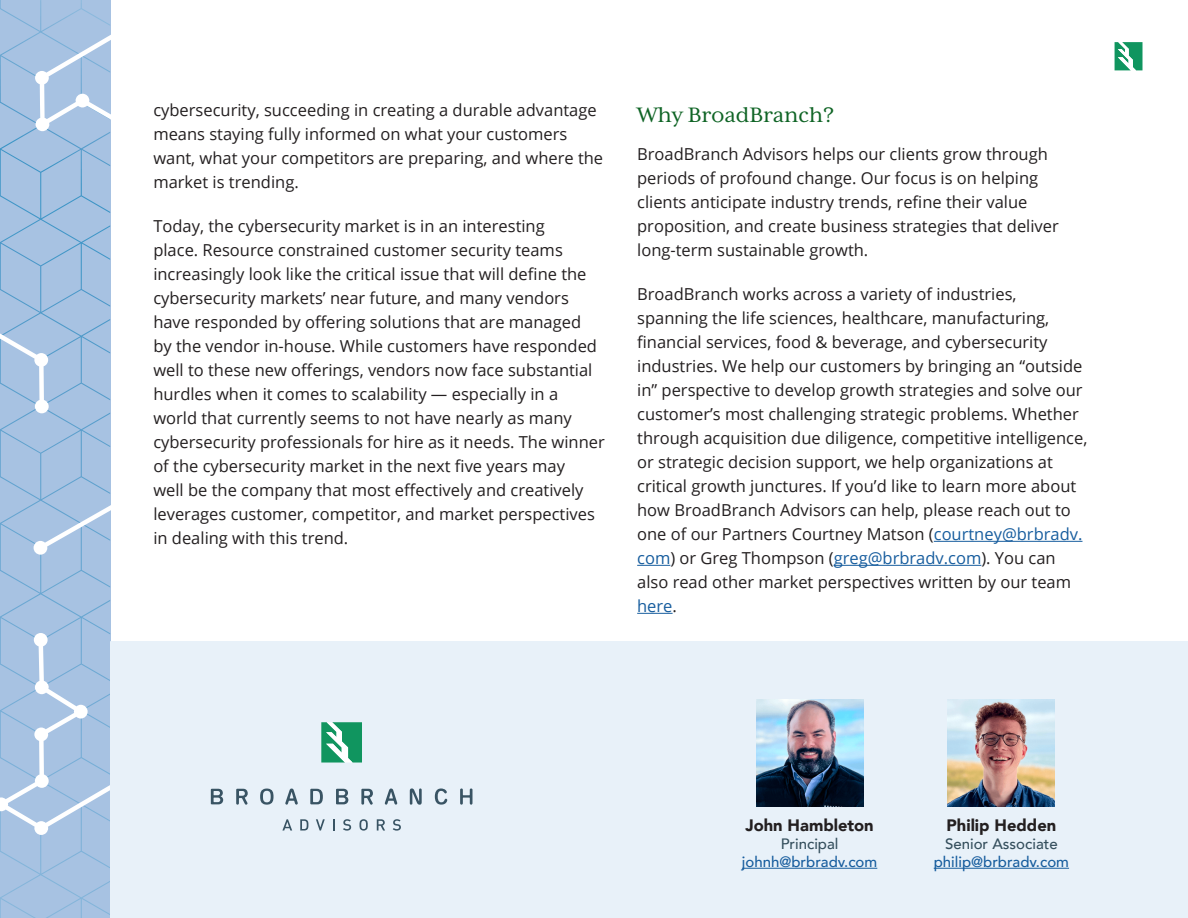
<style>
.page{position:relative;width:1188px;height:918px;background:#fff}
.page>*{position:absolute;margin:0;border:0;box-sizing:border-box;transform-origin:0 0}
.subtitle{font:24px "Mrs Eaves XL Serif OT";color:#0f6425}
.normal_paragragh_text{font:16.5px/24px "Open Sans";color:#231f20}
.t1{font:900 16.5px "Avenir";color:#231f20}
.t2{font:500 15px "Avenir";color:#175d9e}
.t3{font:500 15px "Avenir";color:#354f5d}
.s1{color:#175d9e}
</style>
<div class="page">
<svg style="left:0;top:0;width:110px;height:918px;background:#a3c0e1"></svg>
<svg style="left:35px;top:0;width:75px;height:178px;background:#acc6e3"></svg>
<svg style="left:0;top:633px;width:110px;height:202px;background:#adc7e4"></svg>
<svg style="left:34px;top:494px;width:76px;height:61px;background:#adc7e4"></svg>
<svg style="left:0;top:236px;width:49px;height:177px;background:#a9c4e3"></svg>
<svg style="left:1115px;top:42px;width:28px;height:28px"></svg>
<hr style="left:934px;top:541px;width:148px;height:1px;background:#175d9e">
<hr style="left:637px;top:565px;width:33px;height:1px;background:#175d9e">
<hr style="left:834px;top:565px;width:147px;height:1px;background:#175d9e">
<hr style="left:637px;top:613px;width:36px;height:1px;background:#175d9e">
<div style="left:110px;top:641px;width:1078px;height:277px;background:#e8f1f9"></div>
<svg style="left:321px;top:722px;width:41px;height:41px"></svg>
<svg style="left:211px;top:789px;width:12px;height:15px"></svg>
<svg style="left:236px;top:789px;width:12px;height:16px"></svg>
<svg style="left:260px;top:789px;width:14px;height:16px"></svg>
<svg style="left:285px;top:789px;width:13px;height:16px"></svg>
<svg style="left:310px;top:789px;width:13px;height:15px"></svg>
<svg style="left:336px;top:789px;width:12px;height:15px"></svg>
<svg style="left:361px;top:789px;width:12px;height:16px"></svg>
<svg style="left:385px;top:789px;width:12px;height:16px"></svg>
<svg style="left:410px;top:788px;width:12px;height:17px"></svg>
<svg style="left:435px;top:789px;width:12px;height:16px"></svg>
<svg style="left:460px;top:789px;width:12px;height:16px"></svg>
<svg style="left:282px;top:819px;width:10px;height:12px"></svg>
<svg style="left:300px;top:819px;width:9px;height:12px"></svg>
<svg style="left:316px;top:819px;width:9px;height:12px"></svg>
<svg style="left:333px;top:819px;width:2px;height:12px"></svg>
<svg style="left:343px;top:819px;width:8px;height:12px"></svg>
<svg style="left:359px;top:819px;width:9px;height:12px"></svg>
<svg style="left:377px;top:819px;width:8px;height:12px"></svg>
<svg style="left:393px;top:819px;width:8px;height:12px"></svg>
<hr style="left:934px;top:868px;width:135px;height:1px;background:#175d9e">
<img style="left:948px;top:699px;width:107px;height:108px">
<hr style="left:742px;top:868px;width:135px;height:1px;background:#175d9e">
<img style="left:756px;top:699px;width:107px;height:108px">
<p class="normal_paragragh_text" style="left:153px;top:97px;width:451px">cybersecurity, succeeding in creating a durable advantage means staying fully informed on what your customers want, what your competitors are preparing, and where the market is trending.</p>
<p class="normal_paragragh_text" style="left:153px;top:214px;width:453px">Today, the cybersecurity market is in an interesting<br>place. Resource constrained customer security teams increasingly look like the critical issue that will define the cybersecurity markets’ near future, and many vendors have responded by offering solutions that are managed<br>by the vendor in-house. While customers have responded well to these new offerings, vendors now face substantial hurdles when it comes to scalability — especially in a world that currently seems to not have nearly as many cybersecurity professionals for hire as it needs. The winner of the cybersecurity market in the next five years may<br>well be the company that most effectively and creatively leverages customer, competitor, and market perspectives in dealing with this trend.</p>
<p class="subtitle" style="left:637px;top:103px;width:199px">Why BroadBranch?</p>
<p class="normal_paragragh_text" style="left:637px;top:141px;width:423px">BroadBranch Advisors helps our clients grow through periods of profound change. Our focus is on helping clients anticipate industry trends, refine their value proposition, and create business strategies that deliver long-term sustainable growth.</p>
<p class="normal_paragragh_text" style="left:637px;top:282px;width:452px">BroadBranch works across a variety of industries, spanning the life sciences, healthcare, manufacturing, financial services, food &amp; beverage, and cybersecurity industries. We help our customers by bringing an “outside in” perspective to develop growth strategies and solve our customer’s most challenging strategic problems. Whether through acquisition due diligence, competitive intelligence, or strategic decision support, we help organizations at critical growth junctures. If you’d like to learn more about how BroadBranch Advisors can help, please reach out to one of our Partners Courtney Matson (<span class="s1">courtney@brbradv. com</span>) or Greg Thompson (<span class="s1">greg@brbradv.com</span>). You can also read other market perspectives written by our team <span class="s1">here</span>.</p>
<p class="t1" style="left:745px;top:811px;width:130px">John Hambleton</p>
<p class="t3" style="left:781px;top:831px;width:59px">Principal</p>
<p class="t2" style="left:742px;top:849px;width:137px">johnh@brbradv.com</p>
<p class="t1" style="left:947px;top:811px;width:111px">Philip Hedden</p>
<p class="t3" style="left:945px;top:831px;width:114px">Senior Associate</p>
<p class="t2" style="left:934px;top:849px;width:137px">philip@brbradv.com</p>
</div>
